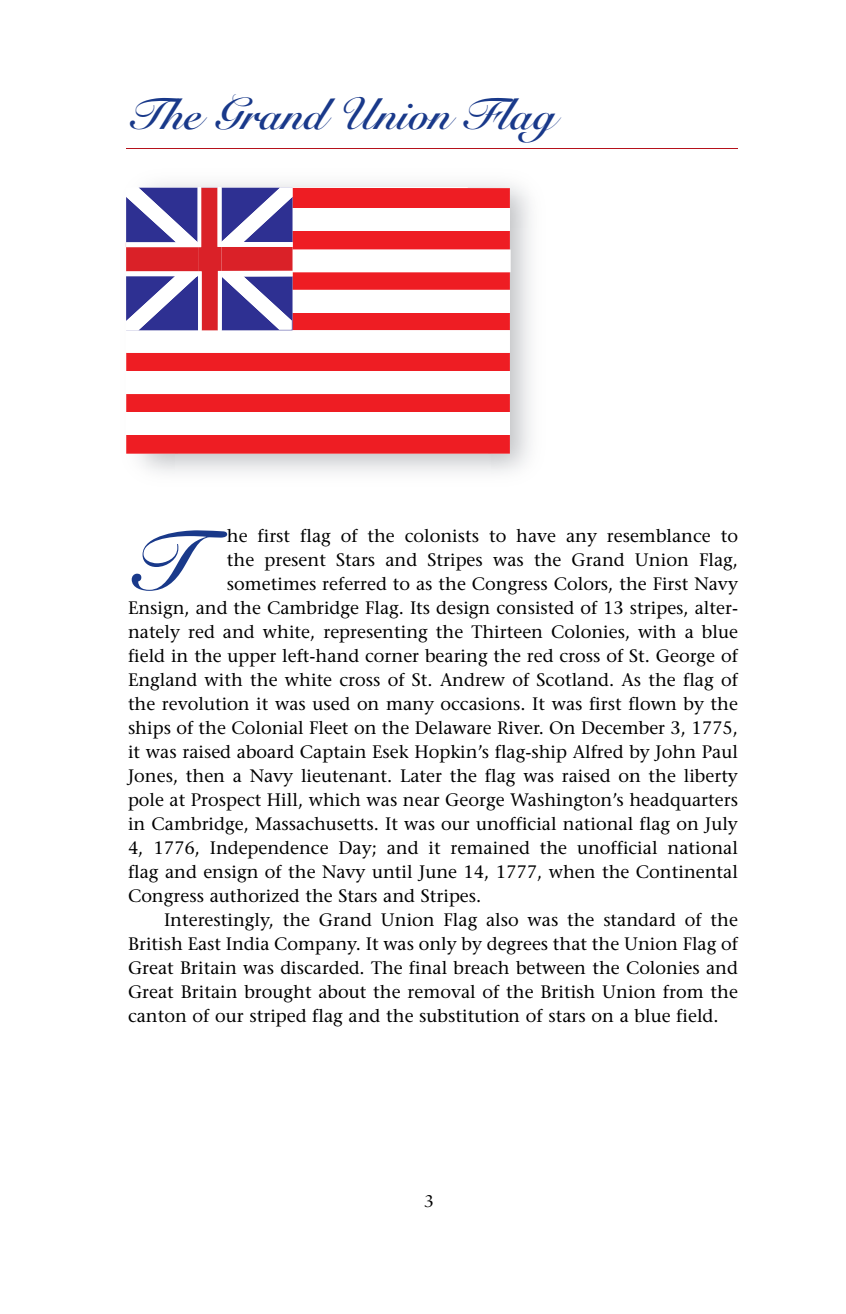
<style>
.page{position:relative;width:846px;height:1314px;background:#fff}
.page>*{position:absolute;margin:0;border:0;box-sizing:border-box;transform-origin:0 0}
.t1{font:84.4px "Snell Roundhand Bold Script";color:#19398a}
.t2{font:44px "Snell Roundhand Bold Script";color:#19398a}
.t3{font:18px "Stone Serif";color:#000}
.t4{font:17px "Sabon LT Std";color:#000;scale:1.1 1}
</style>
<div class="page">
<hr style="left:126px;top:148px;width:612px;height:1px;background:#b5121b">
<div style="left:126px;top:353px;width:384px;height:101px;background:#ee1d23"></div>
<div style="left:126px;top:372px;width:384px;height:22px;background:#fff"></div>
<div style="left:126px;top:412px;width:383px;height:23px;background:#fff"></div>
<svg style="left:126px;top:188px;width:384px;height:165px"></svg>
<h2 class="t2" style="left:128px;top:99px;width:430px">The Grand Union Flag</h2>
<h1 class="t1" style="left:128px;top:531px;width:69px">T</h1>
<p class="t3" style="left:227px;top:529px;width:513px">he first flag of the colonists to have any resemblance to</p>
<p class="t3" style="left:227px;top:553px;width:513px">the present Stars and Stripes was the Grand Union Flag,</p>
<p class="t3" style="left:227px;top:577px;width:513px">sometimes referred to as the Congress Colors, the First Navy</p>
<p class="t3" style="left:128px;top:601px;width:612px">Ensign, and the Cambridge Flag. Its design consisted of 13 stripes, alter-</p>
<p class="t3" style="left:128px;top:625px;width:612px">nately red and white, representing the Thirteen Colonies, with a blue</p>
<p class="t3" style="left:128px;top:649px;width:612px">field in the upper left-hand corner bearing the red cross of St. George of</p>
<p class="t3" style="left:128px;top:673px;width:611px">England with the white cross of St. Andrew of Scotland. As the flag of</p>
<p class="t3" style="left:128px;top:697px;width:612px">the revolution it was used on many occasions. It was first flown by the</p>
<p class="t3" style="left:128px;top:721px;width:611px">ships of the Colonial Fleet on the Delaware River. On December 3, 1775,</p>
<p class="t3" style="left:128px;top:745px;width:612px">it was raised aboard Captain Esek Hopkin’s flag-ship Alfred by John Paul</p>
<p class="t3" style="left:128px;top:769px;width:612px">Jones, then a Navy lieutenant. Later the flag was raised on the liberty</p>
<p class="t3" style="left:128px;top:793px;width:612px">pole at Prospect Hill, which was near George Washington’s headquarters</p>
<p class="t3" style="left:128px;top:817px;width:612px">in Cambridge, Massachusetts. It was our unofficial national flag on July</p>
<p class="t3" style="left:128px;top:841px;width:612px">4, 1776, Independence Day; and it remained the unofficial national</p>
<p class="t3" style="left:128px;top:865px;width:612px">flag and ensign of the Navy until June 14, 1777, when the Continental</p>
<p class="t3" style="left:128px;top:889px;width:355px">Congress authorized the Stars and Stripes.</p>
<p class="t3" style="left:164px;top:913px;width:576px">Interestingly, the Grand Union Flag also was the standard of the</p>
<p class="t3" style="left:128px;top:937px;width:612px">British East India Company. It was only by degrees that the Union Flag of</p>
<p class="t3" style="left:128px;top:961px;width:612px">Great Britain was discarded. The final breach between the Colonies and</p>
<p class="t3" style="left:128px;top:985px;width:612px">Great Britain brought about the removal of the British Union from the</p>
<p class="t3" style="left:128px;top:1009px;width:592px">canton of our striped flag and the substitution of stars on a blue field.</p>
<p class="t4" style="left:424px;top:1195px;width:11px">3</p>
</div>
